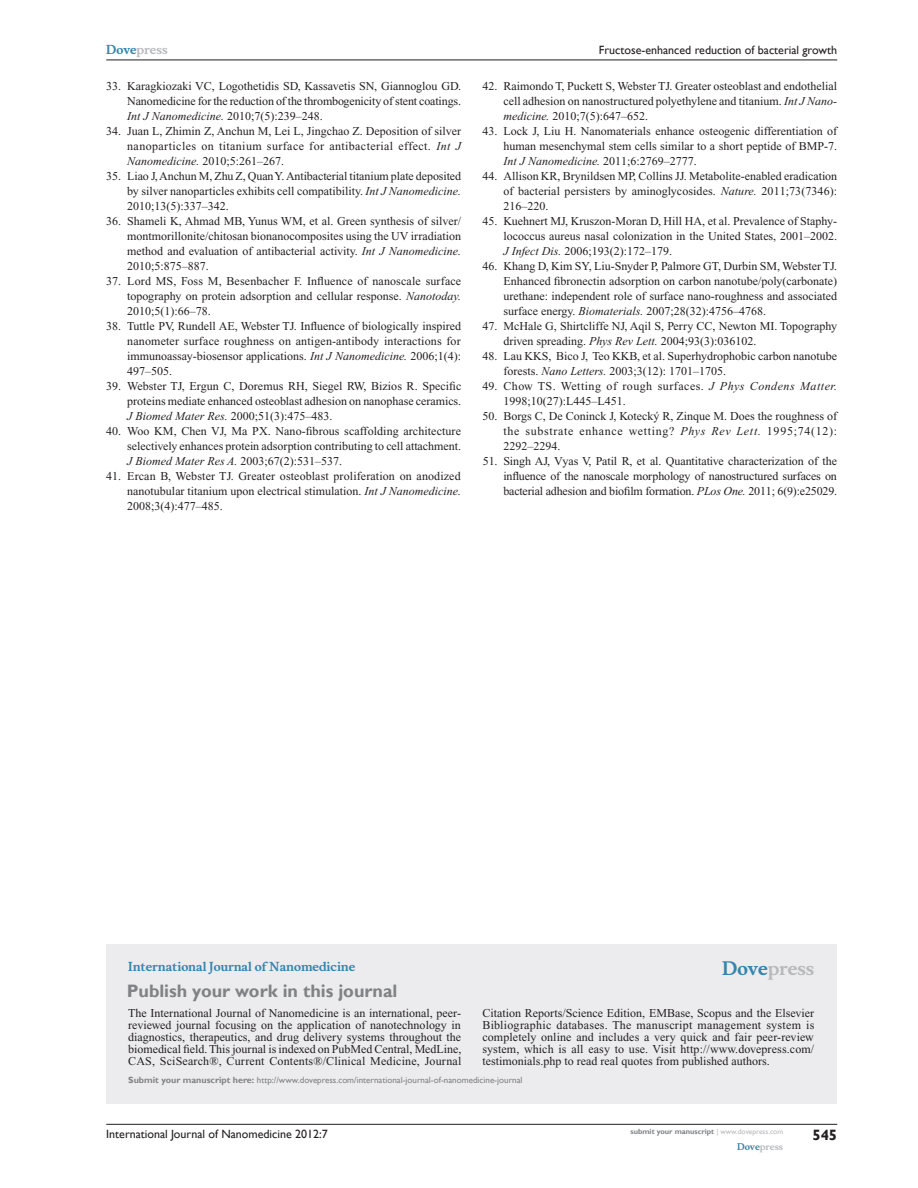
<style>
.page{position:relative;width:918px;height:1188px;background:#fff}
.page>*{position:absolute;margin:0;border:0;box-sizing:border-box;transform-origin:0 0}
.t1{font:700 18px "Gill Sans";color:#808285}
.t2{font:700 18px "Musee";color:#b8b9bc}
.t3{font:700 15px "Gill Sans";color:#231f20}
.t4{font:12px/15px "Times New Roman";color:#231f20;text-align:justify}
.t5{font:12px "Gill Sans";color:#231f20}
.t6{font:12px/15px "Times New Roman";letter-spacing:.04em;color:#231f20}
.t7{font:700 12px "Musee";color:#3485ae}
.t8{font:700 12px "Musee";color:#b8b9bc}
.t9{font:9px "Gill Sans";color:#808285}
.t10{font:700 9px "Musee";color:#b8b9bc}
.t11{font:700 7.5px "Gill Sans";color:#808285}
.s1{color:#3485ae}
.s2{font-style:italic}
.s3{font-weight:700}
.s4{font-weight:400;color:#b8b9bc}
</style>
<div class="page">
<div style="left:106px;top:944px;width:731px;height:159px;background:#ececee"></div>
<hr style="left:106px;top:1124px;width:731px;height:1px;background:#231f20">
<hr style="left:106px;top:60px;width:731px;height:1px;background:#231f20">
<p class="t8" style="left:106px;top:43px;width:63px"><span class="s1">Dove</span>press</p>
<p class="t4" style="left:127px;top:79px;width:335px;text-indent:-21px">33. Karagkiozaki VC, Logothetidis SD, Kassavetis SN, Giannoglou GD.<br>Nanomedicine for the reduction of the thrombogenicity of stent coatings.<br><span class="s2">Int J Nanomedicine.</span> 2010;7(5):239–248.</p>
<p class="t4" style="left:127px;top:124px;width:335px;text-indent:-21px">34. Juan L, Zhimin Z, Anchun M, Lei L, Jingchao Z. Deposition of silver nanoparticles on titanium surface for antibacterial effect. <span class="s2">Int J Nanomedicine.</span> 2010;5:261–267.</p>
<p class="t4" style="left:127px;top:169px;width:335px;text-indent:-21px">35. Liao J, Anchun M, Zhu Z, Quan Y. Antibacterial titanium plate deposited by silver nanoparticles exhibits cell compatibility. <span class="s2">Int J Nanomedicine.<br></span>2010;13(5):337–342.</p>
<p class="t4" style="left:127px;top:214px;width:335px;text-indent:-21px">36. Shameli K, Ahmad MB, Yunus WM, et al. Green synthesis of silver/ montmorillonite/chitosan bionanocomposites using the UV irradiation method and evaluation of antibacterial activity. <span class="s2">Int J Nanomedicine.<br></span>2010;5:875–887.</p>
<p class="t4" style="left:127px;top:274px;width:336px;text-indent:-21px">37. Lord MS, Foss M, Besenbacher F. Influence of nanoscale surface topography on protein adsorption and cellular response. <span class="s2">Nanotoday.<br></span>2010;5(1):66–78.</p>
<p class="t4" style="left:127px;top:319px;width:335px;text-indent:-21px">38. Tuttle PV, Rundell AE, Webster TJ. Influence of biologically inspired nanometer surface roughness on antigen-antibody interactions for immunoassay-biosensor applications. <span class="s2">Int J Nanomedicine.</span> 2006;1(4):<br>497–505.</p>
<p class="t4" style="left:127px;top:379px;width:336px;text-indent:-21px">39. Webster TJ, Ergun C, Doremus RH, Siegel RW, Bizios R. Specific proteins mediate enhanced osteoblast adhesion on nanophase ceramics.<br><span class="s2">J Biomed Mater Res.</span> 2000;51(3):475–483.</p>
<p class="t4" style="left:127px;top:424px;width:335px;text-indent:-21px">40. Woo KM, Chen VJ, Ma PX. Nano-fibrous scaffolding architecture selectively enhances protein adsorption contributing to cell attachment.<br><span class="s2">J Biomed Mater Res A.</span> 2003;67(2):531–537.</p>
<p class="t4" style="left:127px;top:469px;width:335px;text-indent:-21px">41. Ercan B, Webster TJ. Greater osteoblast proliferation on anodized nanotubular titanium upon electrical stimulation. <span class="s2">Int J Nanomedicine.<br></span>2008;3(4):477–485.</p>
<p class="t5" style="left:599px;top:43px;width:240px">Fructose-enhanced reduction of bacterial growth</p>
<p class="t4" style="left:503px;top:79px;width:335px;text-indent:-21px">42. Raimondo T, Puckett S, Webster TJ. Greater osteoblast and endothelial cell adhesion on nanostructured polyethylene and titanium. <span class="s2">Int J Nano&shy;medicine.</span> 2010;7(5):647–652.</p>
<p class="t4" style="left:503px;top:124px;width:335px;text-indent:-21px">43. Lock J, Liu H. Nanomaterials enhance osteogenic differentiation of human mesenchymal stem cells similar to a short peptide of BMP-7.<br><span class="s2">Int J Nanomedicine.</span> 2011;6:2769–2777.</p>
<p class="t4" style="left:503px;top:169px;width:335px;text-indent:-21px">44. Allison KR, Brynildsen MP, Collins JJ. Metabolite-enabled eradication of bacterial persisters by aminoglycosides. <span class="s2">Nature.</span> 2011;73(7346):<br>216–220.</p>
<p class="t4" style="left:503px;top:214px;width:335px;text-indent:-21px">45. Kuehnert MJ, Kruszon-Moran D, Hill HA, et al. Prevalence of Staphy&shy;lococcus aureus nasal colonization in the United States, 2001–2002.<br><span class="s2">J Infect Dis.</span> 2006;193(2):172–179.</p>
<p class="t4" style="left:503px;top:259px;width:335px;text-indent:-21px">46. Khang D, Kim SY, Liu-Snyder P, Palmore GT, Durbin SM, Webster TJ.<br>Enhanced fibronectin adsorption on carbon nanotube/poly(carbonate) urethane: independent role of surface nano-roughness and associated surface energy. <span class="s2">Biomaterials.</span> 2007;28(32):4756–4768.</p>
<p class="t4" style="left:503px;top:319px;width:335px;text-indent:-21px">47. McHale G, Shirtcliffe NJ, Aqil S, Perry CC, Newton MI. Topography driven spreading. <span class="s2">Phys Rev Lett.</span> 2004;93(3):036102.</p>
<p class="t4" style="left:503px;top:349px;width:335px;text-indent:-21px">48. Lau KKS, Bico J, Teo KKB, et al. Superhydrophobic carbon nanotube forests. <span class="s2">Nano Letters.</span> 2003;3(12): 1701–1705.</p>
<p class="t6" style="left:503px;top:379px;width:335px;text-indent:-21px">49. Chow TS. Wetting of rough surfaces. <span class="s2">J Phys Condens Matter.<br></span>1998;10(27):L445–L451.</p>
<p class="t4" style="left:503px;top:409px;width:335px;text-indent:-21px">50. Borgs C, De Coninck J, Kotecký R, Zinque M. Does the roughness of the substrate enhance wetting? <span class="s2">Phys Rev Lett.</span> 1995;74(12):<br>2292–2294.</p>
<p class="t4" style="left:503px;top:454px;width:335px;text-indent:-20px">51. Singh AJ, Vyas V, Patil R, et al. Quantitative characterization of the influence of the nanoscale morphology of nanostructured surfaces on bacterial adhesion and biofilm formation. <span class="s2">PLos One.</span> 2011; 6(9):e25029.</p>
<p class="t7" style="left:128px;top:959px;width:228px">International Journal of Nanomedicine</p>
<h1 class="t1" style="left:127px;top:980px;width:272px">Publish your work in this journal</h1>
<h1 class="t2" style="left:722px;top:958px;width:94px"><span class="s1">Dove</span>press</h1>
<p class="t4" style="left:128px;top:1007px;width:335px;line-height:12px">The International Journal of Nanomedicine is an international, peer&shy;reviewed journal focusing on the application of nanotechnology in diagnostics, therapeutics, and drug delivery systems throughout the biomedical field. This journal is indexed on PubMed Central, MedLine, CAS, SciSearch®, Current Contents®/Clinical Medicine, Journal</p>
<p class="t4" style="left:482px;top:1007px;width:334px;line-height:12px">Citation Reports/Science Edition, EMBase, Scopus and the Elsevier Bibliographic databases. The manuscript management system is completely online and includes a very quick and fair peer-review system, which is all easy to use. Visit http://www.dovepress.com/ testimonials.php to read real quotes from published authors.</p>
<p class="t9" style="left:128px;top:1075px;width:396px"><span class="s3">Submit your manuscript here:</span> http://www.dovepress.com/international-journal-of-nanomedicine-journal</p>
<p class="t5" style="left:106px;top:1127px;width:223px">International Journal of Nanomedicine 2012:7</p>
<p class="t11" style="left:631px;top:1127px;width:154px">submit your manuscript <span class="s4">| www.dovepress.com</span></p>
<p class="t10" style="left:737px;top:1141px;width:48px"><span class="s1">Dove</span>press</p>
<p class="t3" style="left:812px;top:1126px;width:26px">545</p>
</div>
